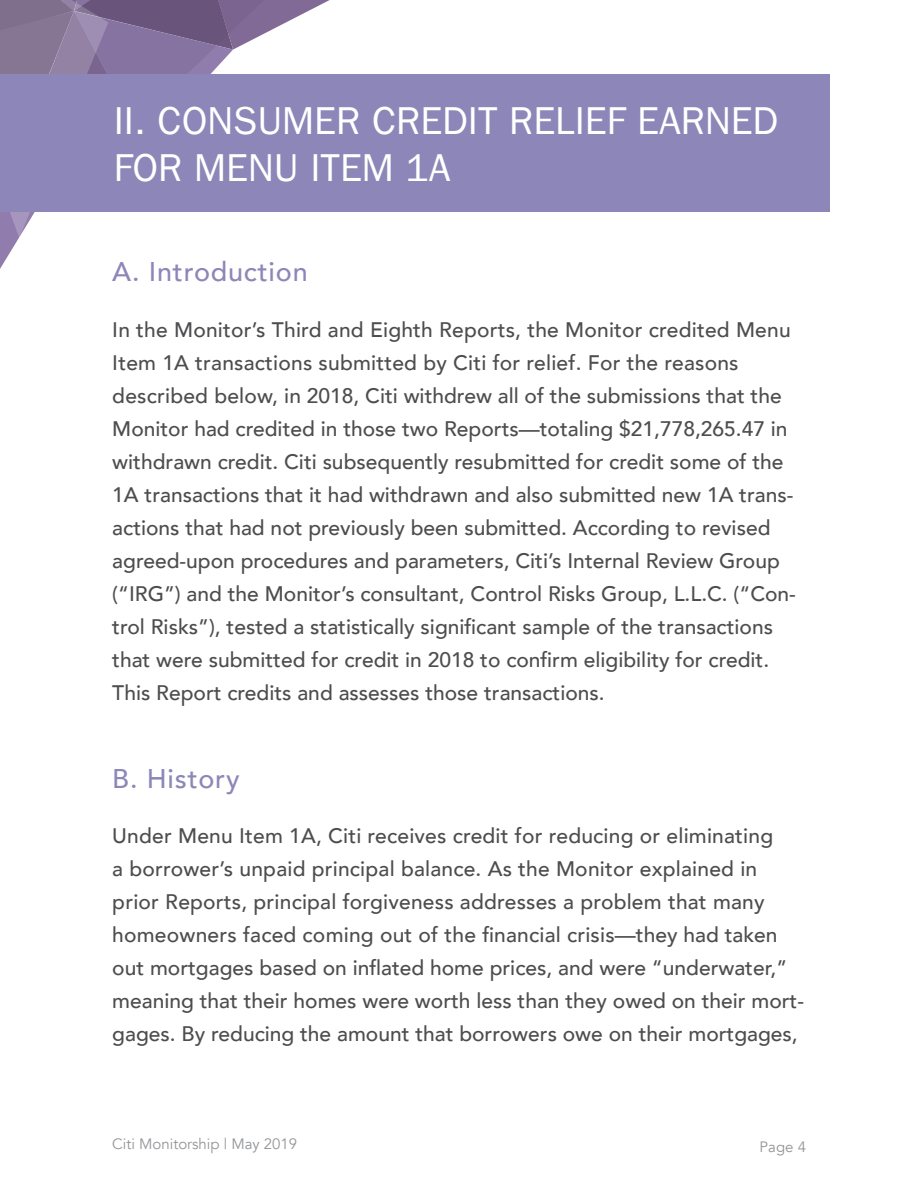
<style>
.page{position:relative;width:918px;height:1188px;background:#fff}
.page>*{position:absolute;margin:0;border:0;box-sizing:border-box;transform-origin:0 0}
.t1{font:39px/46.8px "Franklin Gothic LT";color:#fff}
.t2{font:500 27px "Avenir";letter-spacing:.03em;color:#8c87b8}
.t3{font:500 21px/33px "Avenir";color:#4d4d4f}
.t4{font:15px "Avenir";color:#939598}
</style>
<div class="page">
<svg style="left:0;top:0;width:330px;height:269px"></svg>
<div style="left:0;top:75px;width:830px;height:137px;background:#8c87b8"></div>
<h1 class="t1" style="left:114px;top:98px;width:666px">II. CONSUMER CREDIT RELIEF EARNED<br>FOR MENU ITEM 1A</h1>
<p class="t2" style="left:112px;top:249px;width:197px">A. Introduction</p>
<p class="t3" style="left:112px;top:312px;width:685px">In the Monitor’s Third and Eighth Reports, the Monitor credited Menu Item 1A transactions submitted by Citi for relief. For the reasons described below, in 2018, Citi withdrew all of the submissions that the Monitor had credited in those two Reports—totaling $21,778,265.47 in withdrawn credit. Citi subsequently resubmitted for credit some of the 1A transactions that it had withdrawn and also submitted new 1A trans&shy;actions that had not previously been submitted. According to revised agreed-upon procedures and parameters, Citi’s Internal Review Group (“IRG”) and the Monitor’s consultant, Control Risks Group, L.L.C. (“Con&shy;trol Risks”), tested a statistically significant sample of the transactions that were submitted for credit in 2018 to confirm eligibility for credit.<br>This Report credits and assesses those transactions.</p>
<p class="t2" style="left:112px;top:755px;width:129px">B. History</p>
<p class="t3" style="left:112px;top:818px;width:693px">Under Menu Item 1A, Citi receives credit for reducing or eliminating<br>a borrower’s unpaid principal balance. As the Monitor explained in prior Reports, principal forgiveness addresses a problem that many homeowners faced coming out of the financial crisis—they had taken out mortgages based on inflated home prices, and were “underwater,” meaning that their homes were worth less than they owed on their mort&shy;gages. By reducing the amount that borrowers owe on their mortgages,</p>
<p class="t4" style="left:112px;top:1135px;width:187px">Citi Monitorship | May 2019</p>
<p class="t4" style="left:760px;top:1138px;width:48px">Page 4</p>
</div>
